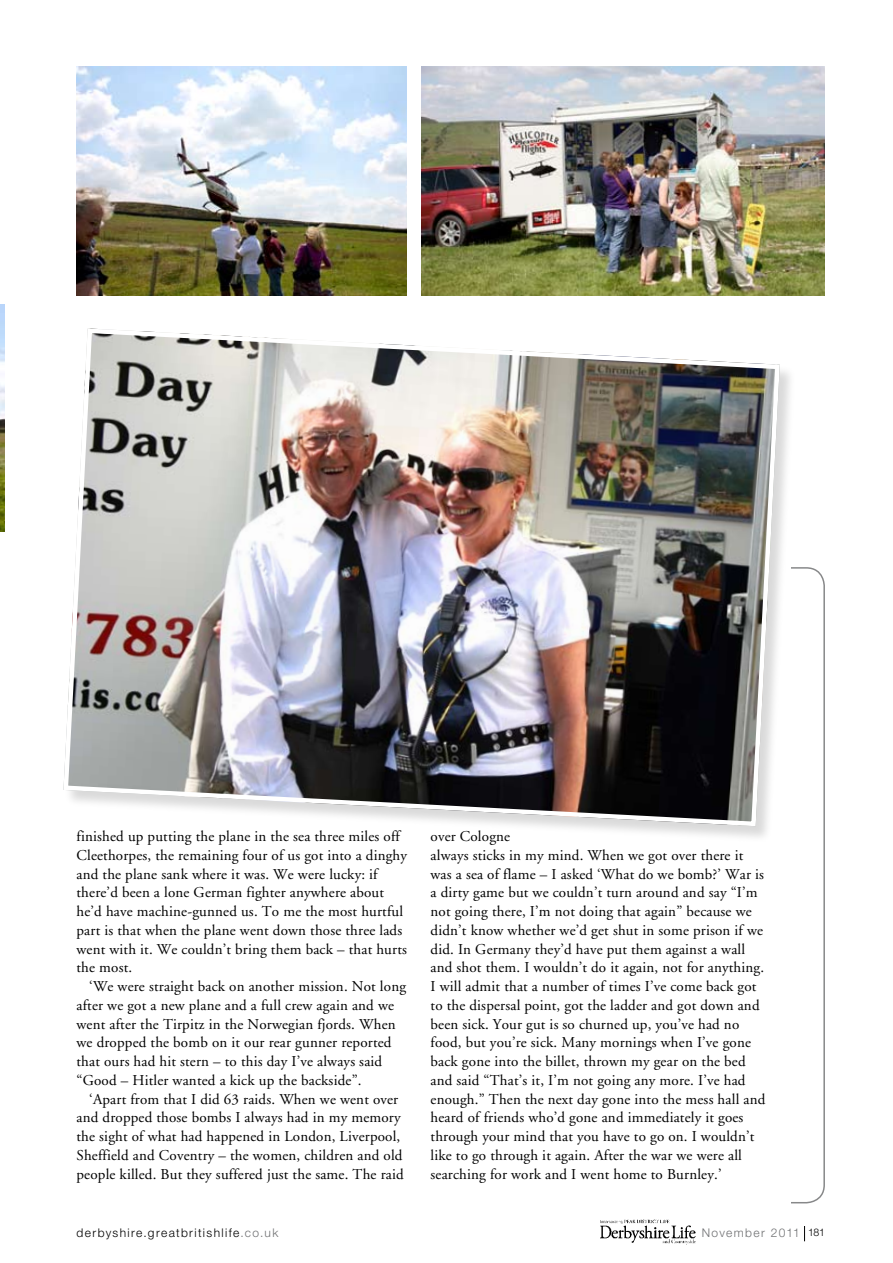
<style>
.page{position:relative;width:893px;height:1263px;background:#fff}
.page>*{position:absolute;margin:0;border:0;box-sizing:border-box;transform-origin:0 0}
.t1{font:15px/18.8px "Adobe Garamond";letter-spacing:.01em;color:#000}
.t2{font:300 12px "Helvetica Neue";letter-spacing:.115em;color:#000}
.t3{font:300 12px "Helvetica Neue";letter-spacing:.105em;color:#707173}
.s1{color:#707173}
.s2{font-size:10.5px;color:#000}
</style>
<div class="page">
<img style="left:600px;top:1220px;width:95px;height:24px">
<svg style="left:804px;top:1226px;width:1px;height:15px"></svg>
<div style="left:62px;top:327px;width:736px;height:517px;background:#000;opacity:.15"></div>
<img style="left:62px;top:327px;width:720px;height:501px">
<img style="left:0;top:305px;width:5px;height:226px">
<img style="left:77px;top:67px;width:329px;height:229px">
<img style="left:422px;top:67px;width:403px;height:229px">
<p class="t1" style="left:77px;top:827px;width:332px">finished up putting the plane in the sea three miles off Cleethorpes, the remaining four of us got into a dinghy and the plane sank where it was. We were lucky: if there’d been a lone German fighter anywhere about he’d have machine-gunned us. To me the most hurtful part is that when the plane went down those three lads went with it. We couldn’t bring them back – that hurts the most.</p>
<p class="t1" style="left:77px;top:977px;width:331px;text-indent:13px">‘We were straight back on another mission. Not long after we got a new plane and a full crew again and we went after the Tirpitz in the Norwegian fjords. When we dropped the bomb on it our rear gunner reported that ours had hit stern – to this day I’ve always said “Good – Hitler wanted a kick up the backside”.</p>
<p class="t1" style="left:77px;top:1090px;width:329px;text-align:center">‘Apart from that I did 63 raids. When we went over and dropped those bombs I always had in my memory the sight of what had happened in London, Liverpool, Sheffield and Coventry – the women, children and old people killed. But they suffered just the same. The raid</p>
<p class="t1" style="left:431px;top:827px;width:336px">over Cologne<br>always sticks in my mind. When we got over there it was a sea of flame – I asked ‘What do we bomb?’ War is a dirty game but we couldn’t turn around and say “I’m not going there, I’m not doing that again” because we didn’t know whether we’d get shut in some prison if we did. In Germany they’d have put them against a wall and shot them. I wouldn’t do it again, not for anything.<br>I will admit that a number of times I’ve come back got to the dispersal point, got the ladder and got down and been sick. Your gut is so churned up, you’ve had no food, but you’re sick. Many mornings when I’ve gone back gone into the billet, thrown my gear on the bed and said “That’s it, I’m not going any more. I’ve had enough.” Then the next day gone into the mess hall and heard of friends who’d gone and immediately it goes through your mind that you have to go on. I wouldn’t like to go through it again. After the war we were all searching for work and I went home to Burnley.’</p>
<p class="t2" style="left:77px;top:1225px;width:203px">derbyshire.greatbritishlife<span class="s1">.co.uk</span></p>
<p class="t3" style="left:702px;top:1225px;width:125px">November 2011 <span class="s2">181</span></p>
</div>
